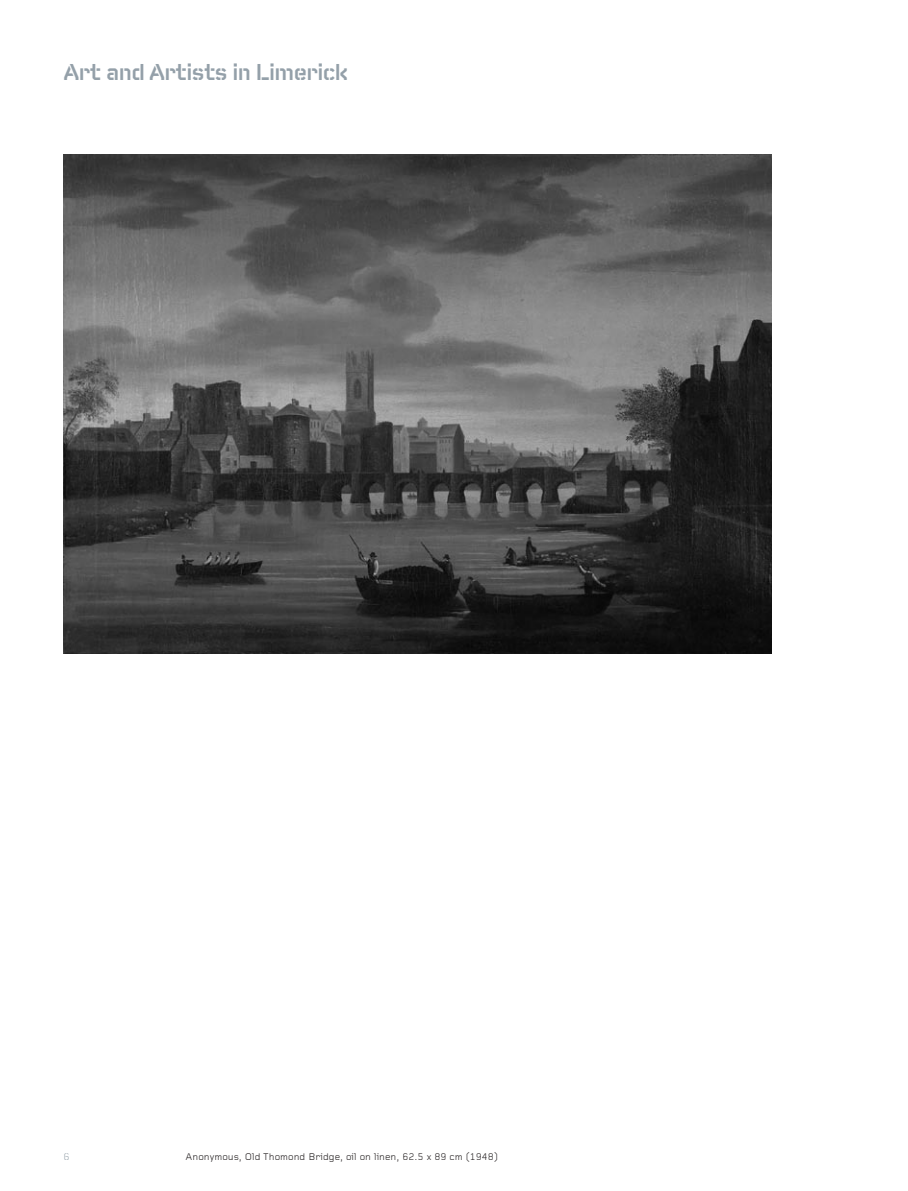
<style>
.page{position:relative;width:908px;height:1191px;background:#fff}
.page>*{position:absolute;margin:0;border:0;box-sizing:border-box;transform-origin:0 0}
.t1{font:700 24px "Foundry Fabriek";color:#94a0a9}
.t2{font:10px "Foundry Gridnik";color:#231f20}
.t3{font:10px "Foundry Fabriek";color:#94a0a9}
</style>
<div class="page">
<img style="left:64px;top:154px;width:707px;height:499px">
<p class="t1" style="left:64px;top:59px;width:285px">Art and Artists in Limerick</p>
<p class="t3" style="left:64px;top:1151px;width:7px">6</p>
<p class="t2" style="left:185px;top:1151px;width:314px">Anonymous, Old Thomond Bridge, oil on linen, 62.5 x 89 cm (1948)</p>
</div>
